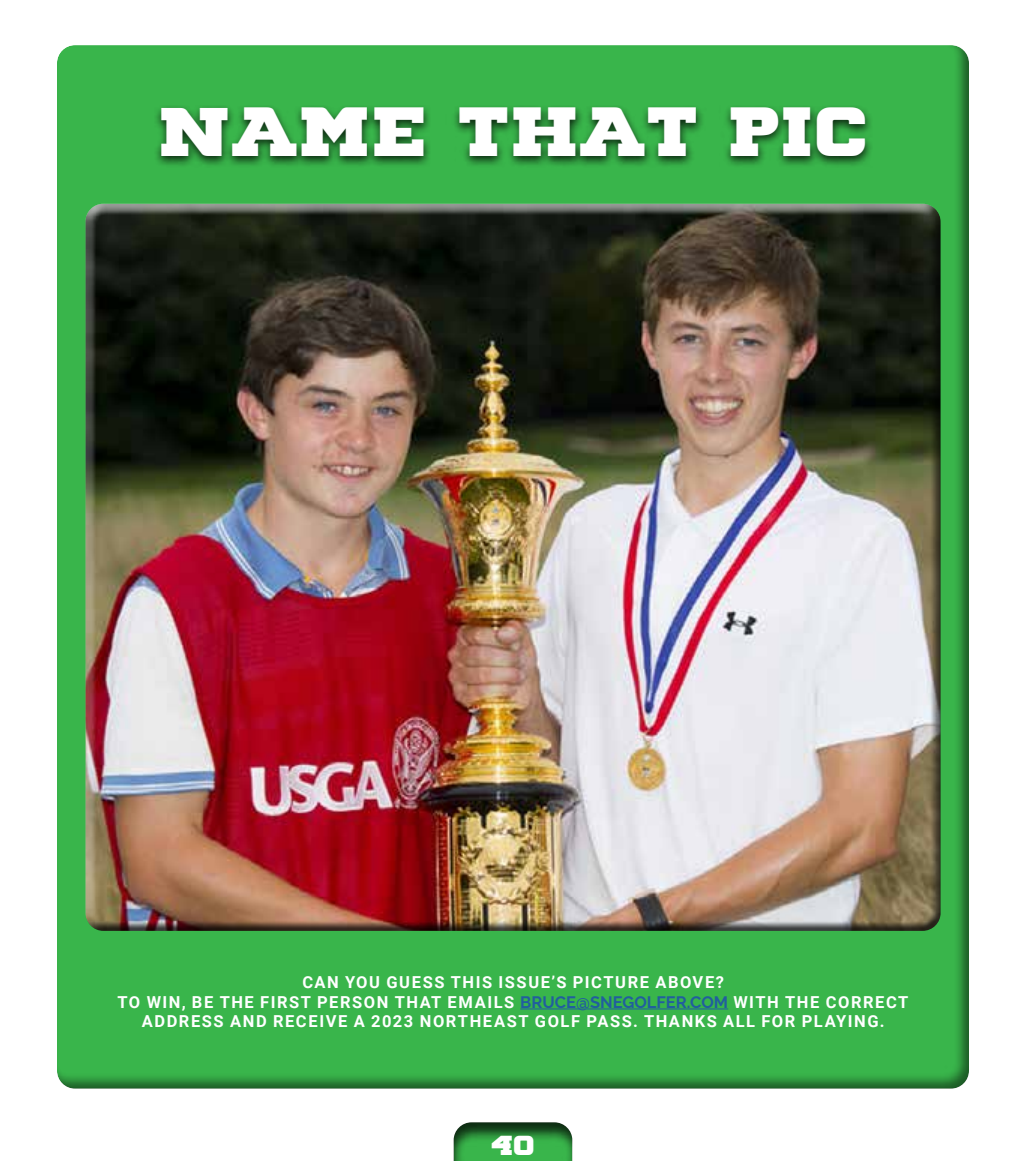
<style>
.page{position:relative;width:1026px;height:1161px;background:#fff}
.page>*{position:absolute;margin:0;border:0;box-sizing:border-box;transform-origin:0 0}
.t1{font:37.5px "Big Ten Block";color:#fff}
.t2{font:700 16.5px/19.5px "Roboto";letter-spacing:.095em;color:#fff;text-align:center}
.t3{font:15px "Big Ten Block";color:#fff}
.s1{font-family:"Raleway";color:#215e9e}
</style>
<div class="page">
<div style="left:441px;top:1112px;width:146px;height:49px;background:#000;opacity:.75"></div>
<div style="left:42px;top:33px;width:939px;height:1056px;background:#000;opacity:.5"></div>
<div style="left:74px;top:193px;width:873px;height:735px;background:#fff;opacity:.75"></div>
<div style="left:79px;top:206px;width:873px;height:726px;background:#000;opacity:.75"></div>
<hr style="left:520px;top:1009px;width:208px;height:1px;background:#215e9e">
<div style="left:153px;top:105px;width:720px;height:63px;background:#000;opacity:.75"></div>
<h1 class="t1" style="left:159px;top:121px;width:480px">NAME THAT</h1>
<h1 class="t1" style="left:729px;top:121px;width:134px">pic</h1>
<p class="t2" style="left:117px;top:972px;width:793px">CAN YOU GUESS THIS ISSUE’S PICTURE ABOVE?<br>TO WIN, BE THE FIRST PERSON THAT EMAILS <span class="s1">BRUCE@SNEGOLFER.COM</span> WITH THE CORRECT<br>ADDRESS AND RECEIVE A 2023 NORTHEAST GOLF PASS. THANKS ALL FOR PLAYING.</p>
<p class="t3" style="left:491px;top:1141px;width:46px">40</p>
</div>
